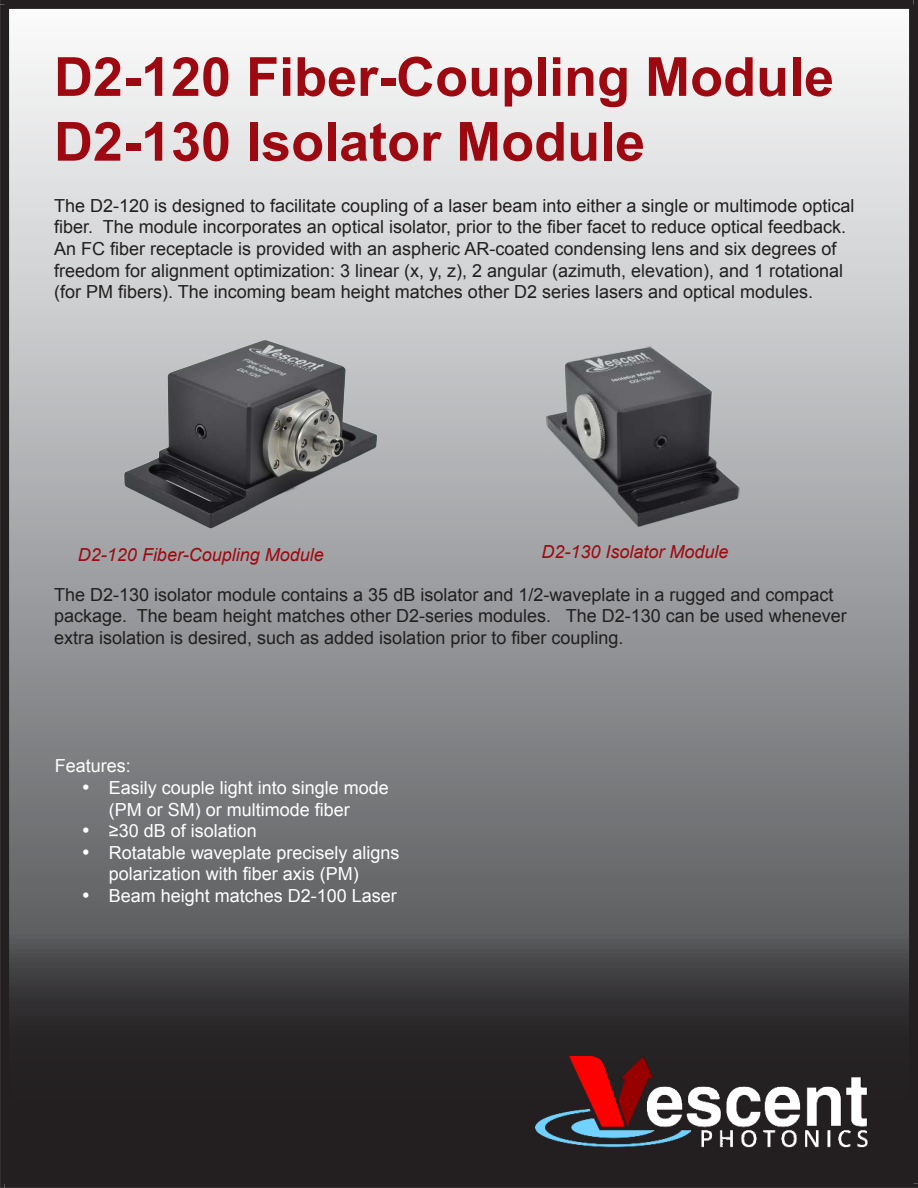
<style>
.page{position:relative;width:918px;height:1188px;background:#fff}
.page>*{position:absolute;margin:0;border:0;box-sizing:border-box;transform-origin:0 0}
.t1{font:700 54px/64.8px "Arial";color:#9d0910}
.t2{font:18px/21.6px "Arial";color:#221f1f}
.t3{font:18px/21.6px "Arial";color:#fff}
.t4{font:italic 18px "Arial";color:#9d0910}
</style>
<div class="page">
<img style="left:9px;top:9px;width:900px;height:1170px">
<img style="left:9px;top:1179px;width:909px;height:9px">
<div style="left:909px;top:0;width:9px;height:1184px;background:#231f20"></div>
<img style="left:0;top:0;width:914px;height:9px">
<img style="left:0;top:4px;width:9px;height:1184px">
<img style="left:536px;top:1057px;width:337px;height:95px">
<img style="left:109px;top:336px;width:273px;height:198px">
<img style="left:528px;top:336px;width:246px;height:196px">
<h1 class="t1" style="left:54px;top:49px;width:782px">D2-120 Fiber-Coupling Module<br>D2-130 Isolator Module</h1>
<p class="t2" style="left:54px;top:195px;width:802px">The D2-120 is designed to facilitate coupling of a laser beam into either a single or multimode optical fiber. The module incorporates an optical isolator, prior to the fiber facet to reduce optical feedback.<br>An FC fiber receptacle is provided with an aspheric AR-coated condensing lens and six degrees of freedom for alignment optimization: 3 linear (x, y, z), 2 angular (azimuth, elevation), and 1 rotational (for PM fibers). The incoming beam height matches other D2 series lasers and optical modules.</p>
<p class="t4" style="left:78px;top:548px;width:247px">D2-120 Fiber-Coupling Module</p>
<p class="t4" style="left:541px;top:545px;width:189px">D2-130 Isolator Module</p>
<p class="t2" style="left:54px;top:584px;width:794px">The D2-130 isolator module contains a 35 dB isolator and 1/2-waveplate in a rugged and compact package. The beam height matches other D2-series modules. The D2-130 can be used whenever extra isolation is desired, such as added isolation prior to fiber coupling.</p>
<p class="t3" style="left:55px;top:757px;width:78px">Features:</p>
<p class="t3" style="left:109px;top:779px;width:282px;text-indent:-27px">• Easily couple light into single mode (PM or SM) or multimode fiber</p>
<p class="t3" style="left:82px;top:820px;width:176px">• ≥30 dB of isolation</p>
<p class="t3" style="left:109px;top:842px;width:292px;text-indent:-27px">• Rotatable waveplate precisely aligns polarization with fiber axis (PM)</p>
<p class="t3" style="left:82px;top:885px;width:317px">• Beam height matches D2-100 Laser</p>
</div>
